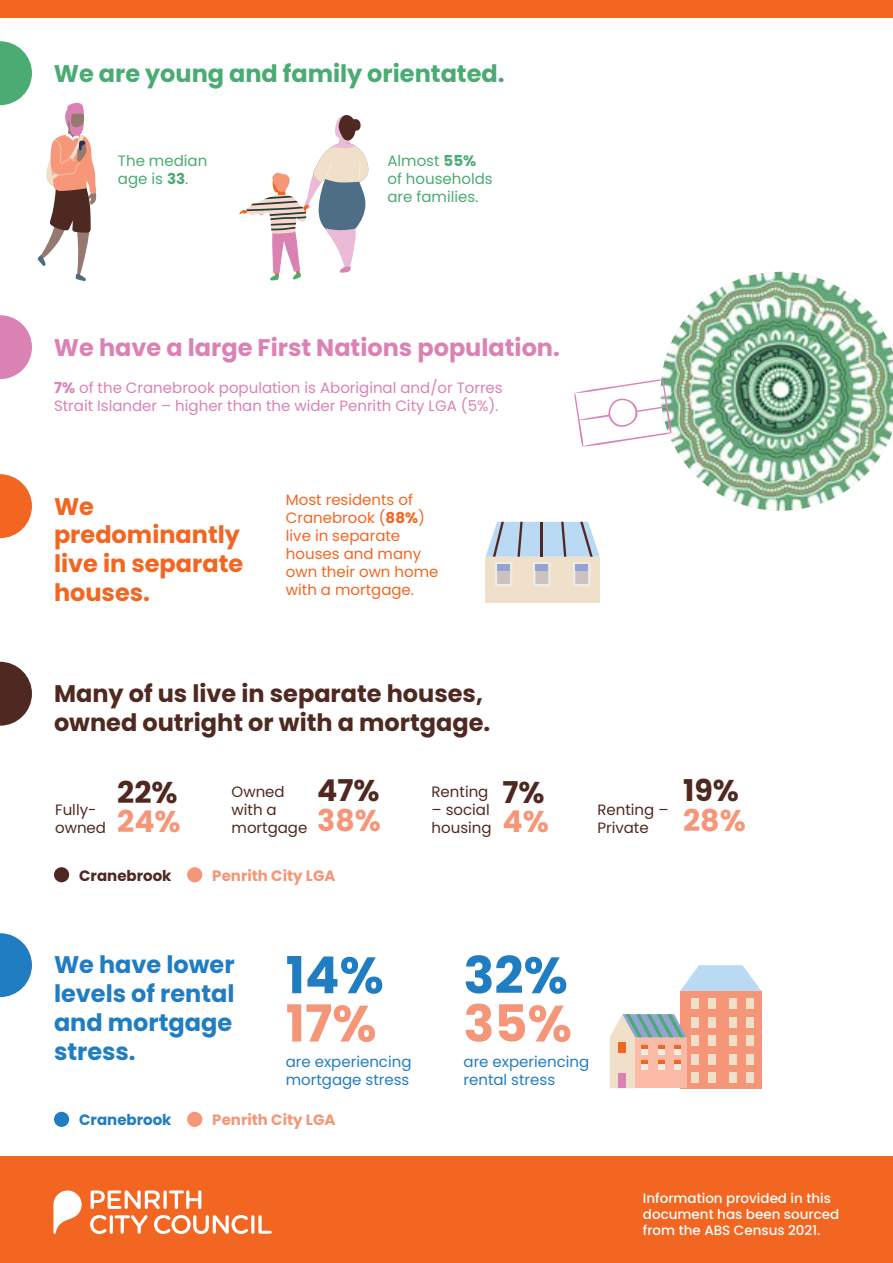
<style>
.page{position:relative;width:893px;height:1263px;background:#fff}
.page>*{position:absolute;margin:0;border:0;box-sizing:border-box;transform-origin:0 0}
.t1{font:700 51px "Poppins";color:#217dc2}
.t2{font:700 51px "Poppins";color:#f59678}
.t3{font:700 30px "Poppins";color:#4f2921}
.t4{font:700 30px "Poppins";color:#f59678}
.t5{font:700 24px/28.8px "Poppins";color:#4f2921}
.t6{font:700 24px/28.8px "Poppins";color:#217dc2;text-align:justify}
.t7{font:700 24px/28.8px "Poppins";color:#f26621}
.t8{font:700 24px "Poppins";color:#db82b5}
.t9{font:700 24px "Poppins";color:#4aab73}
.t10{font:15px/18px "Poppins";color:#db82b5}
.t11{font:15px/18px "Poppins";color:#f26621}
.t12{font:15px/18px "Poppins";color:#4f2921}
.t13{font:15px/18px "Poppins";color:#217dc2}
.t14{font:15px/18px "Poppins";color:#4aab73}
.t15{font:700 15px "Poppins";color:#f59678}
.t16{font:700 15px "Poppins";color:#4f2921}
.t17{font:700 15px "Poppins";color:#217dc2}
.t18{font:500 13.5px/16.2px "Poppins";color:#fff}
.s1{font-weight:700}
</style>
<div class="page">
<div style="left:0;top:0;width:893px;height:17px;background:#f26621"></div>
<svg style="left:0;top:933px;width:32px;height:64px"></svg>
<svg style="left:0;top:41px;width:96px;height:240px"></svg>
<svg style="left:239px;top:115px;width:130px;height:166px"></svg>
<svg style="left:0;top:662px;width:32px;height:64px"></svg>
<div style="left:0;top:1156px;width:893px;height:107px;background:#f26621"></div>
<svg style="left:91px;top:1190px;width:110px;height:19px"></svg>
<svg style="left:90px;top:1215px;width:182px;height:19px"></svg>
<svg style="left:53px;top:1190px;width:29px;height:44px"></svg>
<div style="left:54px;top:867px;width:15px;height:15px;background:#4f2921;border-radius:50%"></div>
<div style="left:54px;top:1112px;width:15px;height:15px;background:#217dc2;border-radius:50%"></div>
<div style="left:187px;top:867px;width:15px;height:15px;background:#f59678;border-radius:50%"></div>
<div style="left:187px;top:1112px;width:15px;height:15px;background:#f59678;border-radius:50%"></div>
<svg style="left:0;top:474px;width:32px;height:64px"></svg>
<div style="left:485px;top:557px;width:115px;height:45px;background:#f0e0c9"></div>
<svg style="left:485px;top:522px;width:115px;height:64px"></svg>
<div style="left:680px;top:991px;width:81px;height:97px;background:#f59678"></div>
<svg style="left:680px;top:965px;width:81px;height:26px"></svg>
<div style="left:729px;top:999px;width:8px;height:10px;background:#f0e0c9"></div>
<div style="left:746px;top:999px;width:8px;height:10px;background:#f0e0c9"></div>
<div style="left:729px;top:1017px;width:8px;height:10px;background:#f0e0c9"></div>
<div style="left:746px;top:1017px;width:8px;height:10px;background:#f0e0c9"></div>
<div style="left:729px;top:1035px;width:8px;height:11px;background:#f0e0c9"></div>
<div style="left:746px;top:1035px;width:8px;height:11px;background:#f0e0c9"></div>
<div style="left:691px;top:999px;width:7px;height:10px;background:#f0e0c9"></div>
<div style="left:708px;top:999px;width:7px;height:10px;background:#f0e0c9"></div>
<div style="left:691px;top:1017px;width:7px;height:10px;background:#f0e0c9"></div>
<div style="left:708px;top:1017px;width:7px;height:10px;background:#f0e0c9"></div>
<div style="left:691px;top:1035px;width:7px;height:11px;background:#f0e0c9"></div>
<div style="left:708px;top:1035px;width:7px;height:11px;background:#f0e0c9"></div>
<div style="left:729px;top:1054px;width:8px;height:10px;background:#f0e0c9"></div>
<div style="left:746px;top:1054px;width:8px;height:10px;background:#f0e0c9"></div>
<div style="left:729px;top:1072px;width:8px;height:11px;background:#f0e0c9"></div>
<div style="left:746px;top:1072px;width:8px;height:11px;background:#f0e0c9"></div>
<div style="left:691px;top:1054px;width:7px;height:10px;background:#f0e0c9"></div>
<div style="left:708px;top:1054px;width:7px;height:10px;background:#f0e0c9"></div>
<div style="left:691px;top:1072px;width:7px;height:11px;background:#f0e0c9"></div>
<div style="left:708px;top:1072px;width:7px;height:11px;background:#f0e0c9"></div>
<svg style="left:610px;top:1014px;width:77px;height:74px;background:#dabdaf"></svg>
<img style="left:661px;top:272px;width:232px;height:239px">
<svg style="left:0;top:315px;width:32px;height:64px"></svg>
<svg style="left:574px;top:379px;width:97px;height:68px"></svg>
<h3 class="t9" style="left:54px;top:59px;width:452px">We are young and family orientated.</h3>
<p class="t14" style="left:118px;top:152px;width:91px">The median age is <span class="s1">33</span>.</p>
<p class="t14" style="left:387px;top:152px;width:107px">Almost <span class="s1">55% </span>of households are families.</p>
<h3 class="t8" style="left:54px;top:333px;width:507px">We have a large First Nations population.</h3>
<p class="t10" style="left:54px;top:379px;width:450px"><span class="s1">7%</span> of the Cranebrook population is Aboriginal and/or Torres<br>Strait Islander – higher than the wider Penrith City LGA (5%).</p>
<h3 class="t7" style="left:54px;top:492px;width:191px">We predominantly live in separate houses.</h3>
<p class="t11" style="left:286px;top:491px;width:154px">Most residents of<br>Cranebrook (<span class="s1">88%</span>) live in separate houses and many own their own home with a mortgage.</p>
<h3 class="t5" style="left:54px;top:679px;width:438px">Many of us live in separate houses, owned outright or with a mortgage.</h3>
<p class="t12" style="left:55px;top:801px;width:52px">Fully&shy;owned</p>
<h2 class="t3" style="left:117px;top:775px;width:62px">22%</h2>
<h2 class="t3" style="left:317px;top:773px;width:64px">47%</h2>
<h2 class="t3" style="left:503px;top:775px;width:44px">7%</h2>
<h2 class="t3" style="left:683px;top:773px;width:57px">19%</h2>
<h2 class="t4" style="left:117px;top:804px;width:65px">24%</h2>
<h2 class="t4" style="left:317px;top:803px;width:65px">38%</h2>
<h2 class="t4" style="left:503px;top:804px;width:48px">4%</h2>
<h2 class="t4" style="left:683px;top:803px;width:64px">28%</h2>
<p class="t12" style="left:432px;top:783px;width:58px">Renting</p>
<p class="t12" style="left:432px;top:801px;width:62px">– social housing</p>
<p class="t12" style="left:232px;top:783px;width:77px">Owned with a mortgage</p>
<p class="t12" style="left:597px;top:801px;width:73px">Renting –<br>Private</p>
<p class="t16" style="left:79px;top:867px;width:94px">Cranebrook</p>
<p class="t15" style="left:212px;top:867px;width:125px">Penrith City LGA</p>
<h3 class="t6" style="left:54px;top:951px;width:182px">We have lower levels of rental and mortgage stress.</h3>
<h1 class="t1" style="left:286px;top:946px;width:100px">14%</h1>
<h1 class="t1" style="left:463px;top:946px;width:106px">32%</h1>
<h1 class="t2" style="left:286px;top:994px;width:92px">17%</h1>
<h1 class="t2" style="left:463px;top:994px;width:110px">35%</h1>
<p class="t13" style="left:286px;top:1052px;width:127px">are experiencing mortgage stress</p>
<p class="t13" style="left:463px;top:1052px;width:127px">are experiencing rental stress</p>
<p class="t17" style="left:79px;top:1111px;width:94px">Cranebrook</p>
<p class="t15" style="left:212px;top:1111px;width:125px">Penrith City LGA</p>
<p class="t18" style="left:643px;top:1190px;width:198px">Information provided in this document has been sourced from the ABS Census 2021.</p>
</div>
